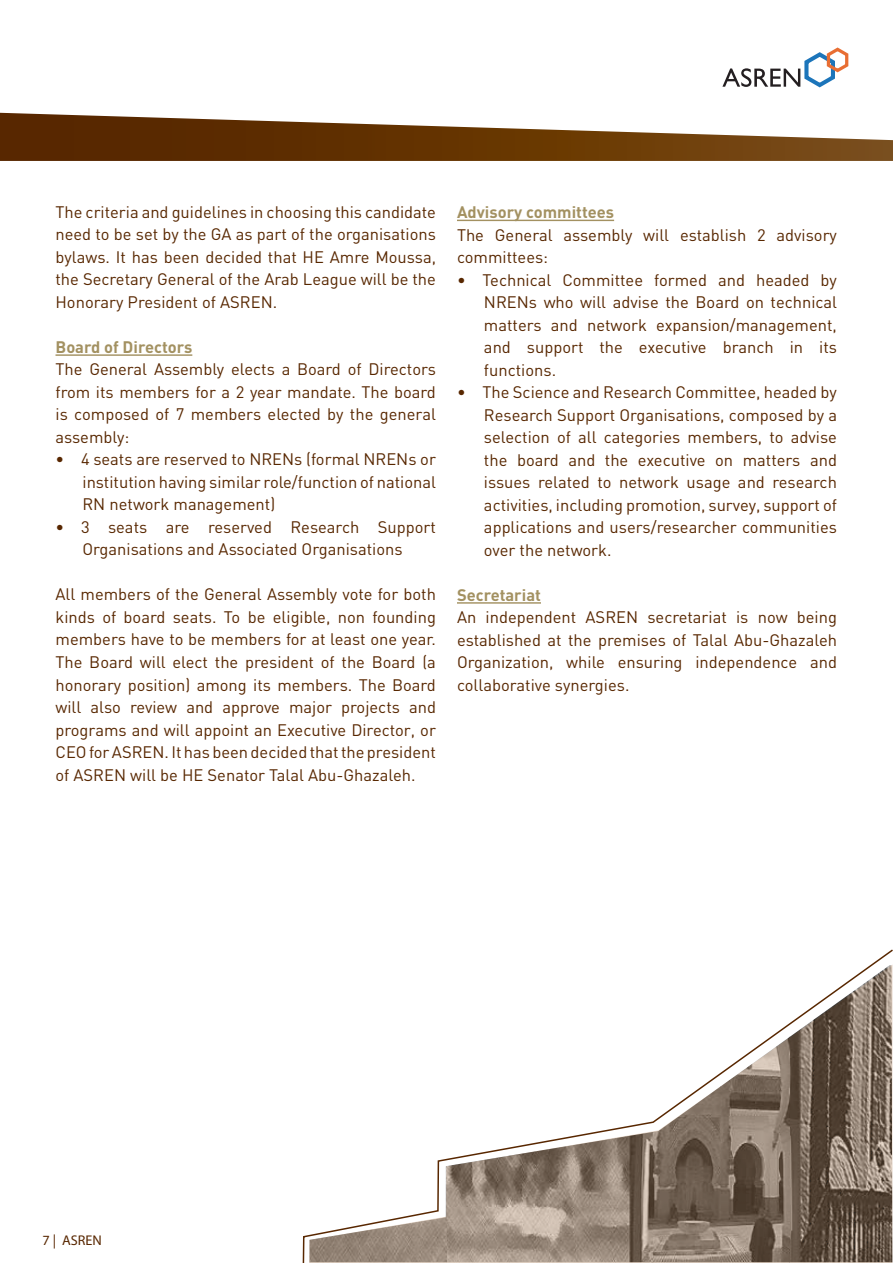
<style>
.page{position:relative;width:893px;height:1263px;background:#fff}
.page>*{position:absolute;margin:0;border:0;box-sizing:border-box;transform-origin:0 0}
.t1{font:16.5px/22.5px "DIN";color:#582700;text-align:justify}
.t2{font:700 16.5px "DIN";color:#a39161}
.t3{font:14.1px "Myriad";color:#582700}
</style>
<div class="page">
<svg style="left:302px;top:949px;width:591px;height:314px"></svg>
<svg style="left:0;top:113px;width:893px;height:48px"></svg>
<svg style="left:722px;top:47px;width:127px;height:41px"></svg>
<hr style="left:56px;top:354px;width:136px;height:2px;background:#a39161">
<hr style="left:457px;top:220px;width:157px;height:1px;background:#a39161">
<hr style="left:457px;top:602px;width:84px;height:2px;background:#a39161">
<p class="t1" style="left:56px;top:200px;width:382px">The criteria and guidelines in choosing this candidate need to be set by the GA as part of the organisations bylaws. It has been decided that HE Amre Moussa, the Secretary General of the Arab League will be the Honorary President of ASREN.</p>
<p class="t2" style="left:56px;top:336px;width:138px">Board of Directors</p>
<p class="t1" style="left:56px;top:358px;width:382px">The General Assembly elects a Board of Directors from its members for a 2 year mandate. The board is composed of 7 members elected by the general assembly:</p>
<p class="t1" style="left:82px;top:448px;width:355px;text-indent:-27px">• 4 seats are reserved to NRENs (formal NRENs or institution having similar role/function of national RN network management)</p>
<p class="t1" style="left:56px;top:515px;width:382px;text-align:center">• 3 seats are reserved Research Support<br>Organisations and Associated Organisations</p>
<p class="t1" style="left:56px;top:583px;width:382px">All members of the General Assembly vote for both kinds of board seats. To be eligible, non founding members have to be members for at least one year.<br>The Board will elect the president of the Board (a honorary position) among its members. The Board will also review and approve major projects and programs and will appoint an Executive Director, or CEO for ASREN. It has been decided that the president of ASREN will be HE Senator Talal Abu-Ghazaleh.</p>
<p class="t2" style="left:457px;top:201px;width:159px">Advisory committees</p>
<p class="t1" style="left:457px;top:223px;width:381px">The General assembly will establish 2 advisory committees:</p>
<p class="t1" style="left:484px;top:268px;width:355px;text-indent:-27px">• Technical Committee formed and headed by NRENs who will advise the Board on technical matters and network expansion/management, and support the executive branch in its functions.</p>
<p class="t1" style="left:484px;top:381px;width:354px;text-indent:-27px">• The Science and Research Committee, headed by Research Support Organisations, composed by a selection of all categories members, to advise the board and the executive on matters and issues related to network usage and research activities, including promotion, survey, support of applications and users/researcher communities over the network.</p>
<p class="t2" style="left:457px;top:584px;width:85px">Secretariat</p>
<p class="t1" style="left:457px;top:606px;width:382px">An independent ASREN secretariat is now being established at the premises of Talal Abu-Ghazaleh Organization, while ensuring independence and collaborative synergies.</p>
<p class="t3" style="left:42px;top:1233px;width:61px">7 | ASREN</p>
</div>
